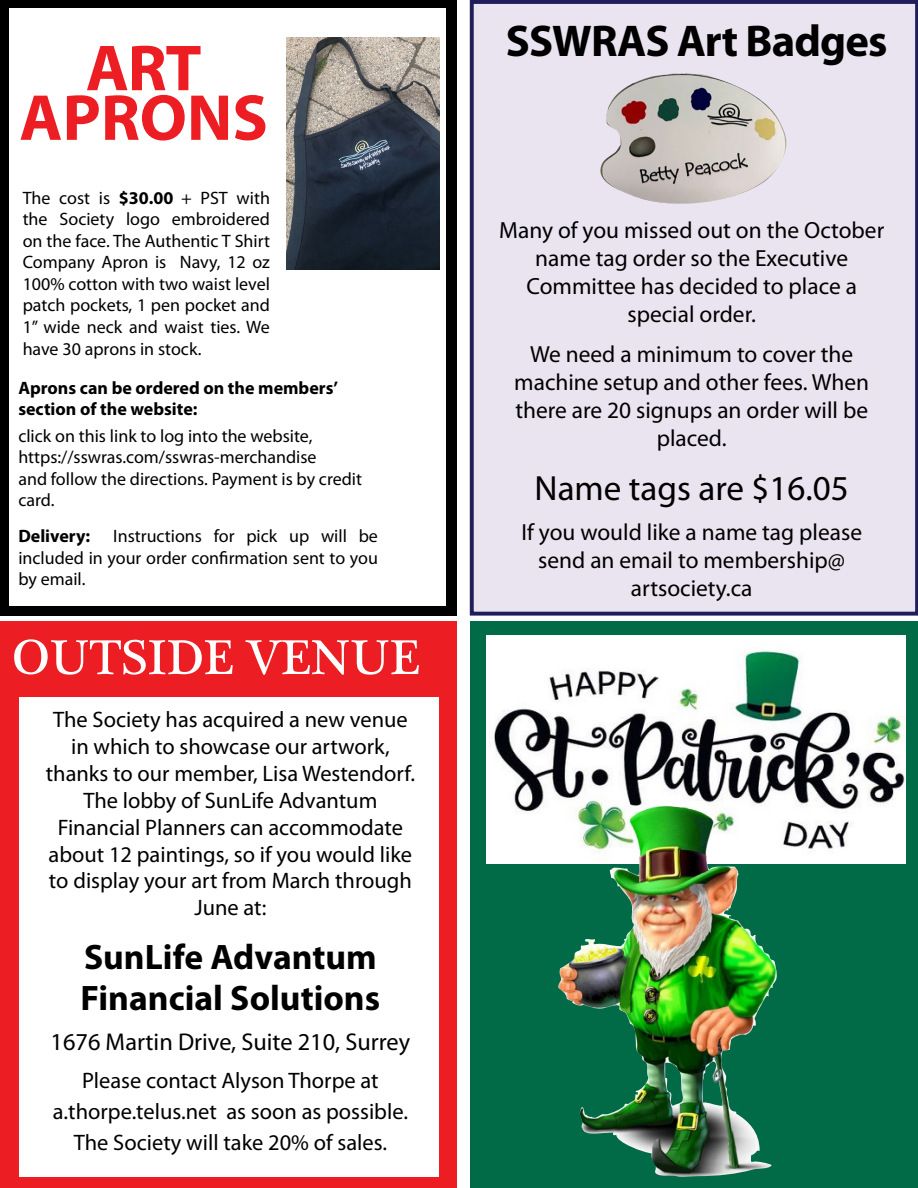
<style>
.page{position:relative;width:918px;height:1188px;background:#fff}
.page>*{position:absolute;margin:0;border:0;box-sizing:border-box;transform-origin:0 0}
.t1{font:700 65.55px/49.7px "Myriad Pro";color:#ed1d24;text-align:center}
.t2{font:700 44.7px "Myriad Pro";letter-spacing:-.02em;color:#000}
.t3{font:700 35.55px "Myriad Pro";color:#000}
.t4{font:35.1px "Myriad Pro";color:#000}
.t5{font:24.3px "Myriad Pro";color:#000}
.t6{font:23.4px/28px "Myriad Pro";color:#000;text-align:center}
.t7{font:22.5px/27px "Myriad Pro";color:#000;text-align:center}
.t8{font:18px/21.6px "Myriad Pro";color:#000;text-align:justify}
.t9{font:700 18px/21.6px "Myriad Pro";color:#000}
.s1{font-weight:700}
</style>
<div class="page">
<div style="left:0;top:0;width:457px;height:615px;background:#000"></div>
<div style="left:0;top:621px;width:457px;height:567px;background:#ed1d24"></div>
<div style="left:10px;top:9px;width:436px;height:597px;background:#fff"></div>
<img style="left:286px;top:38px;width:154px;height:232px">
<div style="left:470px;top:0;width:448px;height:616px;background:#eae4f1"></div>
<img style="left:595px;top:73px;width:195px;height:136px">
<div style="left:470px;top:622px;width:448px;height:566px;background:#016b47"></div>
<div style="left:19px;top:698px;width:419px;height:479px;background:#fff"></div>
<div style="left:486px;top:635px;width:419px;height:229px;background:#fff"></div>
<img style="left:492px;top:650px;width:413px;height:199px">
<img style="left:558px;top:804px;width:214px;height:373px">
<svg style="left:14px;top:639px;width:405px;height:36px"></svg>
<p class="t1" style="left:19px;top:41px;width:250px">ART<br>APRONS</p>
<p class="t8" style="left:23px;top:186px;width:249px">The cost is <span class="s1">$30.00</span> + PST with the Society logo embroidered on the face. The Authentic T Shirt Company Apron is Navy, 12 oz 100% cotton with two waist level patch pockets, 1 pen pocket and 1” wide neck and waist ties. We have 30 aprons in stock.</p>
<p class="t9" style="left:18px;top:376px;width:321px">Aprons can be ordered on the members’ section of the website:</p>
<p class="t8" style="left:18px;top:425px;width:296px">click on this link to log into the website,</p>
<p class="t8" style="left:18px;top:446px;width:300px">https://sswras.com/sswras-merchandise</p>
<p class="t8" style="left:18px;top:468px;width:345px">and follow the directions. Payment is by credit card.</p>
<p class="t9" style="left:18px;top:525px;width:73px">Delivery:</p>
<p class="t8" style="left:18px;top:525px;width:361px;text-indent:95px">Instructions for pick up will be included in your order confirmation sent to you by email.</p>
<p class="t7" style="left:46px;top:705px;width:371px">The Society has acquired a new venue in which to showcase our artwork, thanks to our member, Lisa Westendorf.<br>The lobby of SunLife Advantum<br>Financial Planners can accommodate about 12 paintings, so if you would like to display your art from March through<br>June at:</p>
<p class="t3" style="left:84px;top:934px;width:294px">SunLife Advantum</p>
<p class="t3" style="left:81px;top:975px;width:301px">Financial Solutions</p>
<p class="t5" style="left:51px;top:1027px;width:361px">1676 Martin Drive, Suite 210, Surrey</p>
<p class="t7" style="left:82px;top:1067px;width:298px">Please contact Alyson Thorpe at</p>
<p class="t7" style="left:53px;top:1098px;width:357px">a.thorpe.telus.net as soon as possible.</p>
<p class="t7" style="left:74px;top:1128px;width:315px">The Society will take 20% of sales.</p>
<p class="t2" style="left:506px;top:12px;width:383px">SSWRAS Art Badges</p>
<p class="t6" style="left:499px;top:216px;width:387px">Many of you missed out on the October name tag order so the Executive<br>Committee has decided to place a special order.</p>
<p class="t6" style="left:514px;top:340px;width:356px">We need a minimum to cover the machine setup and other fees. When there are 20 signups an order will be placed.</p>
<p class="t4" style="left:535px;top:467px;width:316px">Name tags are $16.05</p>
<p class="t6" style="left:521px;top:517px;width:342px">If you would like a name tag please send an email to membership@ artsociety.ca</p>
</div>
